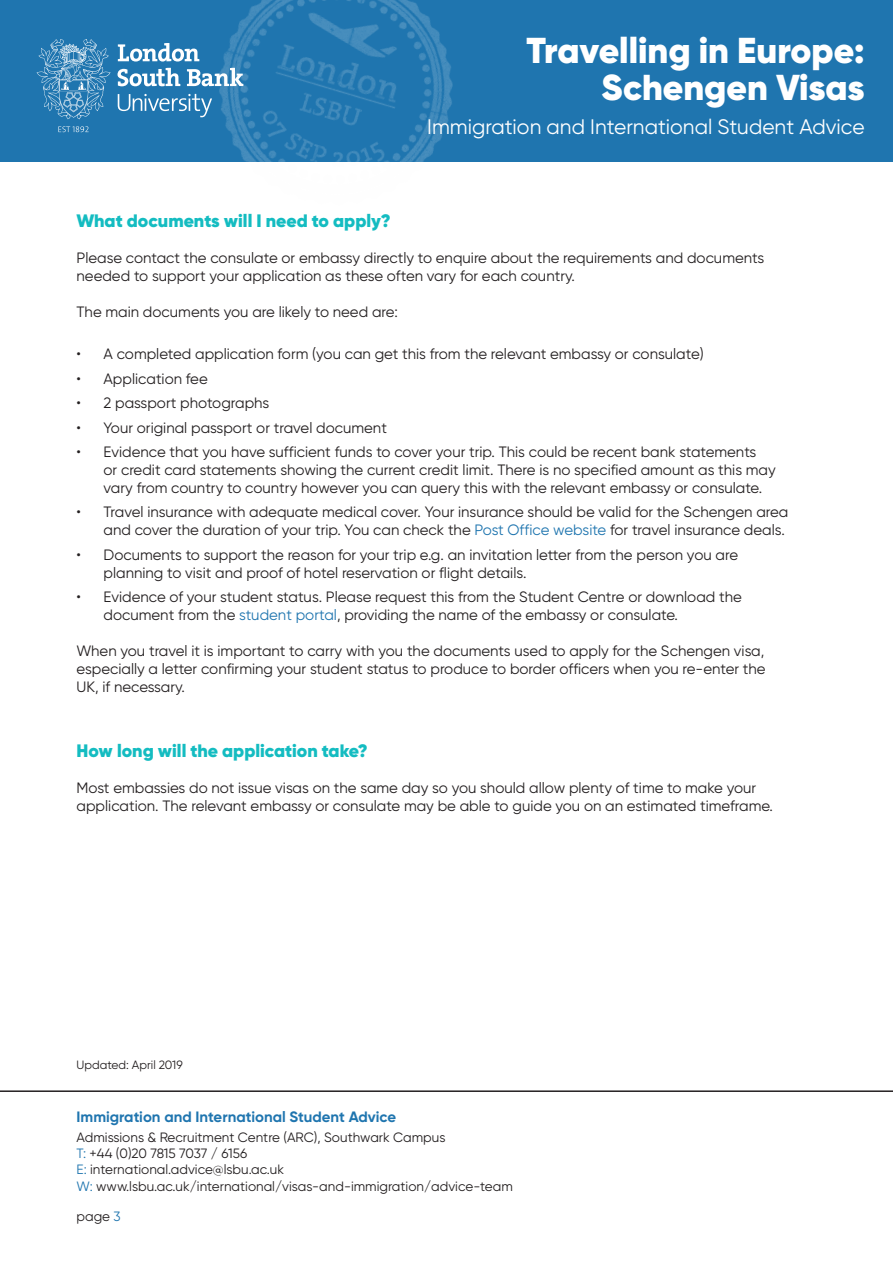
<style>
.page{position:relative;width:893px;height:1263px;background:#fff}
.page>*{position:absolute;margin:0;border:0;box-sizing:border-box;transform-origin:0 0}
.t1{font:900 36px/37.5px "Gilroy";color:#fff;text-align:right}
.t2{font:21px "Gilroy";color:#fff}
.t3{font:900 18px "Gilroy";color:#14bcc1}
.t4{font:15px/18px "Gilroy";color:#231f20}
.t5{font:700 15px "Gilroy";color:#1f75af}
.t6{font:13.5px/16.2px "Gilroy";color:#231f20}
.t7{font:12px "Gilroy";color:#231f20}
.s1{color:#1f75af}
</style>
<div class="page">
<hr style="left:0;top:1090px;width:893px;height:2px;background:#231f20">
<div style="left:0;top:0;width:893px;height:161px;background:#1f75af"></div>
<svg style="left:58px;top:126px;width:31px;height:6px"></svg>
<svg style="left:118px;top:43px;width:48px;height:19px"></svg>
<svg style="left:118px;top:68px;width:48px;height:44px"></svg>
<svg style="left:37px;top:39px;width:74px;height:80px"></svg>
<img style="left:166px;top:0;width:340px;height:162px">
<h1 class="t1" style="left:526px;top:31px;width:340px">Travelling in Europe:<br>Schengen Visas</h1>
<h2 class="t2" style="left:427px;top:114px;width:439px">Immigration and International Student Advice</h2>
<p class="t3" style="left:77px;top:209px;width:316px">What documents will I need to apply?</p>
<p class="t4" style="left:77px;top:249px;width:689px">Please contact the consulate or embassy directly to enquire about the requirements and documents needed to support your application as these often vary for each country.</p>
<p class="t4" style="left:77px;top:303px;width:323px">The main documents you are likely to need are:</p>
<p class="t4" style="left:77px;top:345px;width:629px">• A completed application form (you can get this from the relevant embassy or consulate)</p>
<p class="t4" style="left:77px;top:369px;width:133px">• Application fee</p>
<p class="t4" style="left:77px;top:394px;width:194px">• 2 passport photographs</p>
<p class="t4" style="left:77px;top:418px;width:312px">• Your original passport or travel document</p>
<p class="t4" style="left:104px;top:442px;width:674px;text-indent:-27px">• Evidence that you have sufficient funds to cover your trip. This could be recent bank statements<br>or credit card statements showing the current credit limit. There is no specified amount as this may vary from country to country however you can query this with the relevant embassy or consulate.</p>
<p class="t4" style="left:77px;top:503px;width:713px;text-align:right">• Travel insurance with adequate medical cover. Your insurance should be valid for the Schengen area and cover the duration of your trip. You can check the <span class="s1">Post Office website</span> for travel insurance deals.</p>
<p class="t4" style="left:104px;top:545px;width:636px;text-indent:-27px">• Documents to support the reason for your trip e.g. an invitation letter from the person you are planning to visit and proof of hotel reservation or flight details.</p>
<p class="t4" style="left:104px;top:588px;width:640px;text-indent:-27px">• Evidence of your student status. Please request this from the Student Centre or download the document from the <span class="s1">student portal</span>, providing the name of the embassy or consulate.</p>
<p class="t4" style="left:77px;top:642px;width:691px;text-align:justify">When you travel it is important to carry with you the documents used to apply for the Schengen visa, especially a letter confirming your student status to produce to border officers when you re-enter the UK, if necessary.</p>
<p class="t3" style="left:77px;top:739px;width:293px">How long will the application take?</p>
<p class="t4" style="left:77px;top:778px;width:698px">Most embassies do not issue visas on the same day so you should allow plenty of time to make your application. The relevant embassy or consulate may be able to guide you on an estimated timeframe.</p>
<p class="t7" style="left:77px;top:1057px;width:108px">Updated: April 2019</p>
<p class="t5" style="left:77px;top:1107px;width:321px">Immigration and International Student Advice</p>
<p class="t6" style="left:77px;top:1129px;width:438px">Admissions &amp; Recruitment Centre (ARC), Southwark Campus<br><span class="s1">T:</span> +44 (0)20 7815 7037 / 6156<br><span class="s1">E:</span> international.advice@lsbu.ac.uk<br><span class="s1">W:</span> www.lsbu.ac.uk/international/visas-and-immigration/advice-team</p>
<p class="t6" style="left:77px;top:1208px;width:46px">page <span class="s1">3</span></p>
</div>
